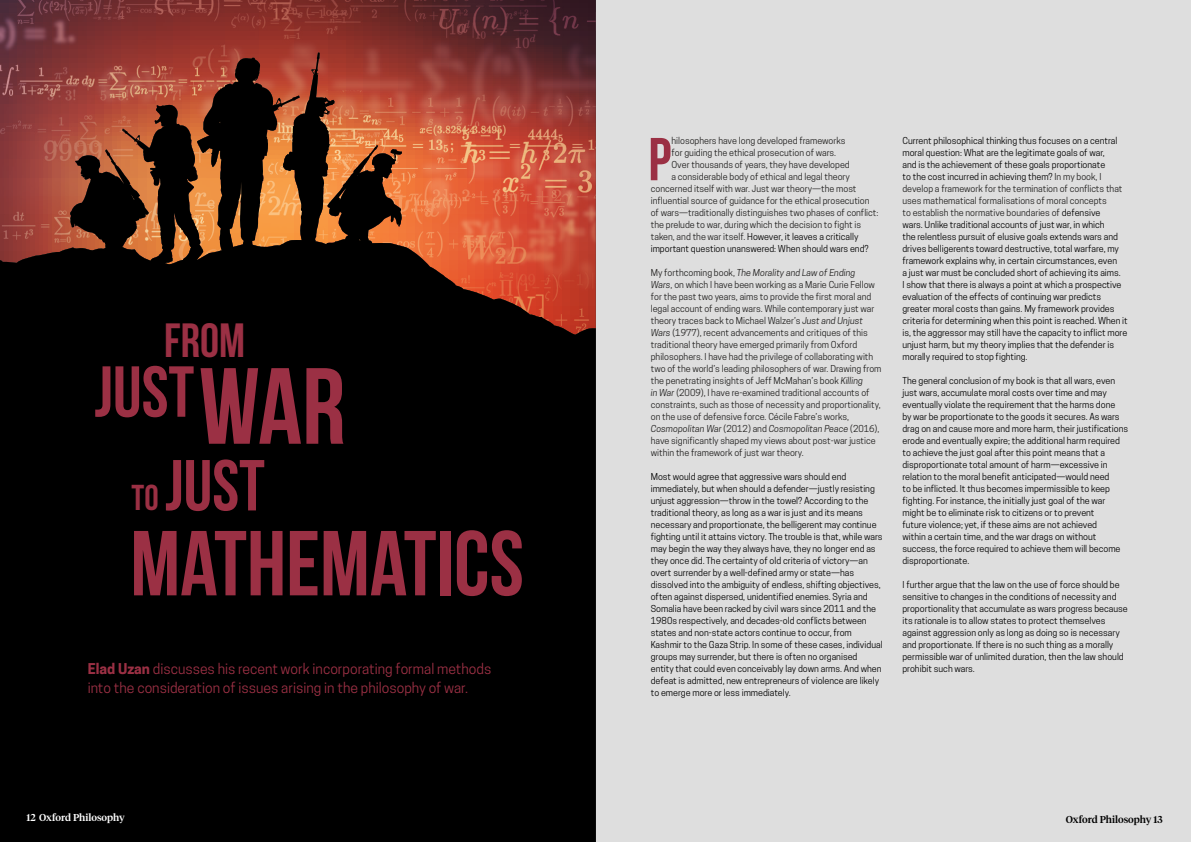
<style>
.page{position:relative;width:1191px;height:842px;background:#fff}
.page>*{position:absolute;margin:0;border:0;box-sizing:border-box;transform-origin:0 0}
.t1{font:700 108px "Bebas Neue";color:#9b3044}
.t2{font:700 92px "Bebas Neue";color:#9b3044}
.t3{font:700 72px "Bebas Neue";color:#9b3044}
.t4{font:700 60.4px "Bebas Neue";color:#9b3044}
.t5{font:700 48px "Bebas Neue";color:#9b3044}
.t6{font:14px/19px "Cooper Hewitt";color:#9b3044}
.t7{font:500 10px "Tiempos Headline";color:#fff}
.t8{font:500 10px "Tiempos Headline";color:#000}
.t9{font:9px/12px "Cooper Hewitt";color:#000}
.t10{font:9px/12px "Cooper Hewitt";color:#201f1e}
.s1{font-size:36px}
.s2{font-weight:700}
.s3{color:#201f1e}
.s4{font-style:italic}
</style>
<div class="page">
<div style="left:0;top:0;width:595px;height:842px;background:#000"></div>
<img style="left:0;top:0;width:595px;height:335px">
<div style="left:595px;top:0;width:596px;height:842px;background:#dedede"></div>
<h3 class="t5" style="left:164px;top:314px;width:82px">FROM</h3>
<h3 class="t3" style="left:94px;top:352px;width:101px">JUST</h3>
<h1 class="t1" style="left:199px;top:347px;width:148px">WAR</h1>
<h3 class="t3" style="left:132px;top:446px;width:135px"><span class="s1">TO</span> JUST</h3>
<h2 class="t2" style="left:130px;top:513px;width:395px">MATHEMATICS</h2>
<h3 class="t6" style="left:88px;top:659px;width:405px"><span class="s2">Elad Uzan</span> discusses his recent work incorporating formal methods into the consideration of issues arising in the philosophy of war.</h3>
<h3 class="t4" style="left:648px;top:126px;width:25px">P</h3>
<p class="t10" style="left:671px;top:135px;width:176px">hilosophers have long developed frameworks</p>
<p class="t10" style="left:671px;top:147px;width:166px">for guiding the ethical prosecution of wars.</p>
<p class="t10" style="left:671px;top:159px;width:180px">Over thousands of years, they have developed</p>
<p class="t10" style="left:671px;top:171px;width:180px">a considerable body of ethical and legal theory</p>
<p class="t10" style="left:651px;top:183px;width:207px">concerned itself with war. Just war theory—the most</p>
<p class="t10" style="left:651px;top:195px;width:220px">influential source of guidance for the ethical prosecution</p>
<p class="t10" style="left:651px;top:207px;width:229px">of wars—traditionally distinguishes two phases of conflict:</p>
<p class="t10" style="left:651px;top:219px;width:212px">the prelude to war, during which the decision to fight is</p>
<p class="t9" style="left:651px;top:231px;width:209px"><span class="s3">taken, and the war itself.</span> However, it leaves a critically</p>
<p class="t9" style="left:651px;top:243px;width:219px">important question unanswered: When should wars end?</p>
<p class="t10" style="left:651px;top:267px;width:232px">My forthcoming book, <span class="s4">The Morality and Law of Ending<br>Wars</span>, on which I have been working as a Marie Curie Fellow for the past two years, aims to provide the first moral and legal account of ending wars. While contemporary just war theory traces back to Michael Walzer’s <span class="s4">Just and Unjust Wars</span> (1977), recent advancements and critiques of this traditional theory have emerged primarily from Oxford philosophers. I have had the privilege of collaborating with two of the world’s leading philosophers of war. Drawing from the penetrating insights of Jeff McMahan’s book <span class="s4">Killing<br>in War</span> (2009), I have re-examined traditional accounts of constraints, such as those of necessity and proportionality, on the use of defensive force. Cécile Fabre’s works, <span class="s4">Cosmopolitan War</span> (2012) and <span class="s4">Cosmopolitan Peace</span> (2016), have significantly shaped my views about post-war justice within the framework of just war theory.</p>
<p class="t9" style="left:651px;top:471px;width:233px">Most would agree that aggressive wars should end immediately, but when should a defender—justly resisting unjust aggression—throw in the towel? According to the traditional theory, as long as a war is just and its means necessary and proportionate, the belligerent may continue fighting until it attains victory. The trouble is that, while wars may begin the way they always have, they no longer end as they once did. The certainty of old criteria of victory—an overt surrender by a well-defined army or state—has dissolved into the ambiguity of endless, shifting objectives, often against dispersed, unidentified enemies. Syria and Somalia have been racked by civil wars since 2011 and the 1980s respectively, and decades-old conflicts between states and non-state actors continue to occur, from Kashmir to the Gaza Strip. In some of these cases, individual groups may surrender, but there is often no organised entity that could even conceivably lay down arms. And when defeat is admitted, new entrepreneurs of violence are likely to emerge more or less immediately.</p>
<p class="t9" style="left:902px;top:135px;width:227px">Current philosophical thinking thus focuses on a central moral question: What are the legitimate goals of war,<br>and is the achievement of these goals proportionate<br>to the cost incurred in achieving them? <span class="s3">In my book, I develop a framework for the termination of conflicts that uses mathematical formalisations of moral concepts<br>to establish the normative boundaries of</span> defensive<br>wars. Unlike traditional accounts of just war, in which<br>the relentless pursuit of elusive goals extends wars and drives belligerents toward destructive, total warfare, my framework explains why, in certain circumstances, even<br>a just war must be concluded short of achieving its aims.<br>I show that there is always a point at which a prospective evaluation of the effects of continuing war predicts greater moral costs than gains. My framework provides criteria for determining when this point is reached. When it is, the aggressor may still have the capacity to inflict more unjust harm, but my theory implies that the defender is morally required to stop fighting.</p>
<p class="t9" style="left:902px;top:375px;width:227px">The general conclusion of my book is that all wars, even just wars, accumulate moral costs over time and may eventually violate the requirement that the harms done<br>by war be proportionate to the goods it secures. As wars drag on and cause more and more harm, their justifications erode and eventually expire; the additional harm required to achieve the just goal after this point means that a disproportionate total amount of harm—excessive in relation to the moral benefit anticipated—would need<br>to be inflicted. It thus becomes impermissible to keep fighting. For instance, the initially just goal of the war might be to eliminate risk to citizens or to prevent<br>future violence; yet, if these aims are not achieved<br>within a certain time, and the war drags on without success, the force required to achieve them will become disproportionate.</p>
<p class="t9" style="left:902px;top:579px;width:227px">I further argue that the law on the use of force should be sensitive to changes in the conditions of necessity and proportionality that accumulate as wars progress because its rationale is to allow states to protect themselves against aggression only as long as doing so is necessary and proportionate. If there is no such thing as a morally permissible war of unlimited duration, then the law should prohibit such wars.</p>
<p class="t7" style="left:26px;top:811px;width:100px">12 Oxford Philosophy</p>
<p class="t8" style="left:1065px;top:812px;width:98px">Oxford Philosophy 13</p>
</div>
